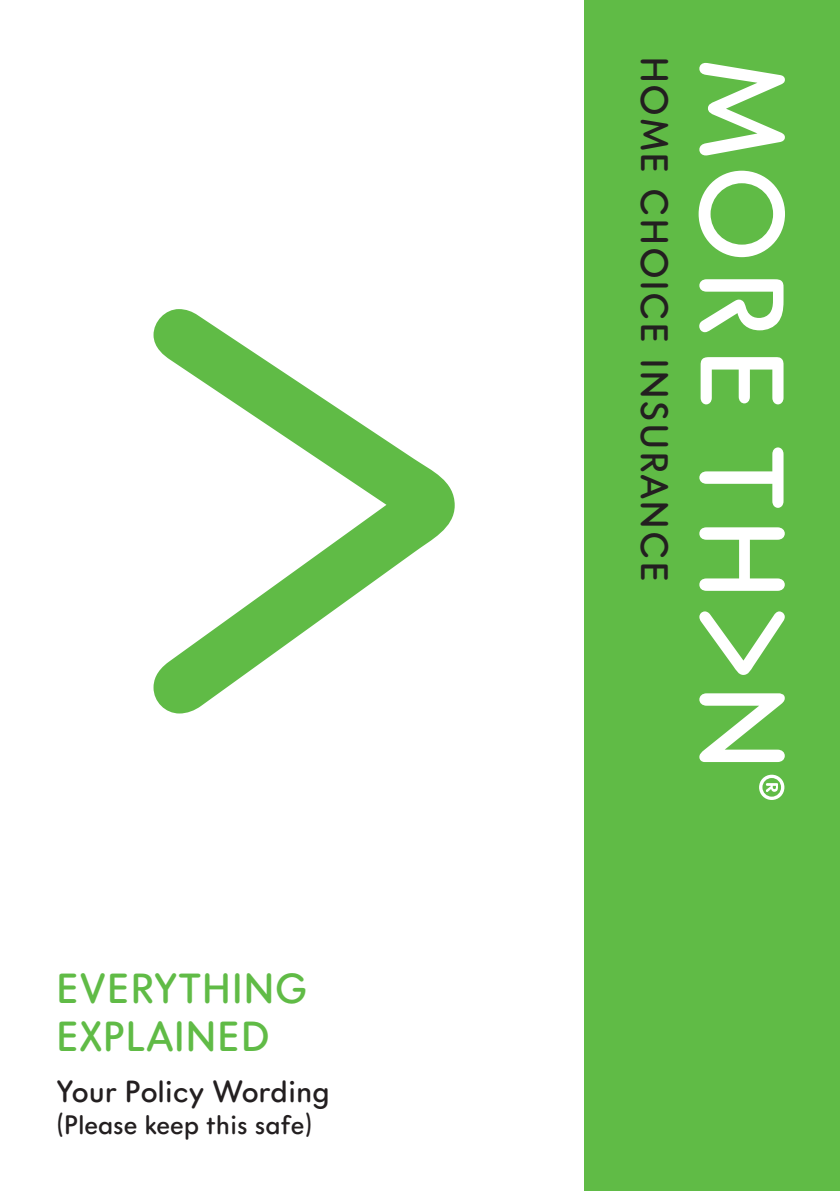
<style>
.page{position:relative;width:840px;height:1191px;background:#fff}
.page>*{position:absolute;margin:0;border:0;box-sizing:border-box;transform-origin:0 0}
.t1{font:124px "More Than";color:#fff}
.t2{font:44px/48px "More Than";letter-spacing:.04em;color:#60bb46}
.t3{font:40px "More Than";letter-spacing:.08em;color:#231f20}
.t4{font:32px "More Than";letter-spacing:.02em;color:#231f20}
.t5{font:28px "More Than";letter-spacing:.02em;color:#231f20}
</style>
<div class="page">
<div style="left:584px;top:0;width:255px;height:1191px;background:#60bb46"></div>
<svg style="left:153px;top:309px;width:301px;height:404px"></svg>
<h2 class="t2" style="left:57px;top:968px;width:251px">EVERYTHING<br>EXPLAINED</h2>
<p class="t4" style="left:57px;top:1080px;width:274px">Your Policy Wording</p>
<p class="t5" style="left:57px;top:1115px;width:257px">(Please keep this safe)</p>
<h3 class="t3" style="left:668px;top:57px;width:526px;rotate:90deg">HOME CHOICE INSURANCE</h3>
<h1 class="t1" style="left:784px;top:57px;width:751px;rotate:90deg">≤</h1>
</div>
